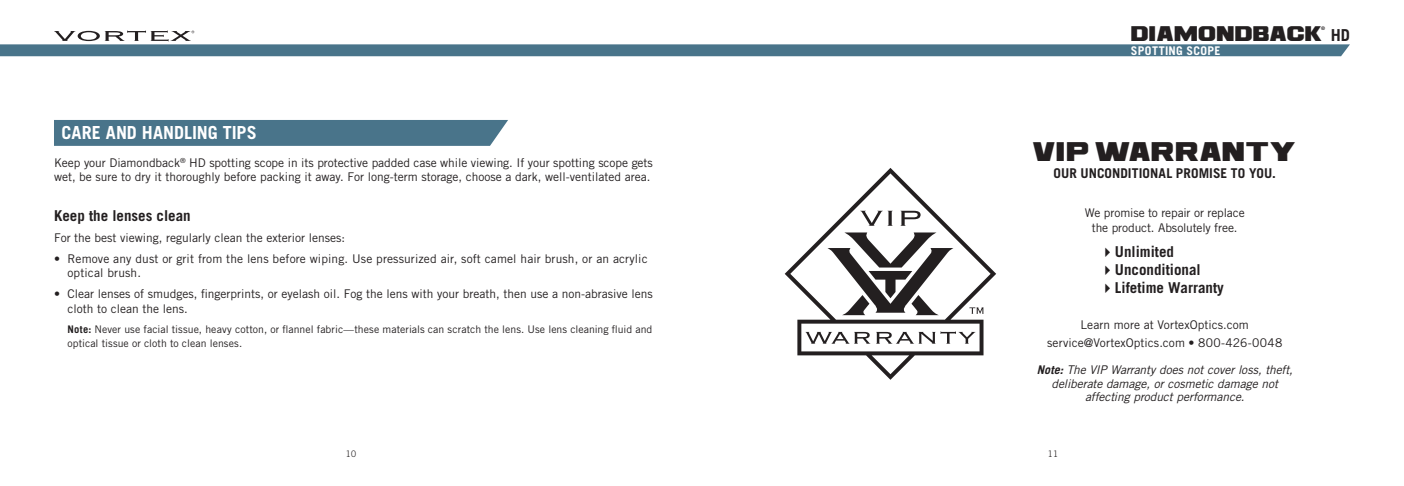
<style>
.page{position:relative;width:1404px;height:486px;background:#fff}
.page>*{position:absolute;margin:0;border:0;box-sizing:border-box;transform-origin:0 0}
.Warranty_Header{font:21px "Ash";letter-spacing:.01em;color:#231f20}
.t1{font:700 18px "Trade Gothic LT Std";letter-spacing:.005em;color:#fff}
.t2{font:16.5px "Ash";letter-spacing:.005em;color:#231f20}
.t3{font:700 16.5px "Trade Gothic LT Std";color:#231f20}
.Subheader{font:700 15px "Trade Gothic LT Std";color:#231f20}
.Warranty_Subheader{font:700 13.5px "Trade Gothic LT Std";letter-spacing:.005em;color:#231f20}
.Body{font:12px/14.4px "Trade Gothic LT Std";color:#231f20}
.Caption_Note{font:italic 12px/13.5px "Trade Gothic LT Std";letter-spacing:-.005em;color:#231f20;text-align:center}
.t4{font:700 12px "Trade Gothic LT Std";letter-spacing:.03em;color:#fff}
.Caption_Note-2{font:10.5px/13.5px "Trade Gothic LT Std";letter-spacing:.005em;color:#231f20}
.t5{font:300 9px "Trade Gothic LT Std";color:#231f20}
.t6{font:4.95px "Trade Gothic LT Std Bd Cn 20";color:#231f20}
.s1{font-weight:700}
</style>
<div class="page">
<svg style="left:0;top:31px;width:1350px;height:25px"></svg>
<div style="left:54px;top:120px;width:454px;height:26px;background:#49748a"></div>
<svg style="left:785px;top:168px;width:211px;height:212px"></svg>
<h3 class="t2" style="left:1131px;top:25px;width:193px">DIAMONDBACK</h3>
<p class="t6" style="left:1321px;top:25px;width:5px">®</p>
<h3 class="t3" style="left:1331px;top:25px;width:21px">HD</h3>
<p class="t1" style="left:62px;top:122px;width:197px">CARE AND HANDLING TIPS</p>
<p class="Body" style="left:54px;top:155px;width:600px">Keep your Diamondback<sup>®</sup> HD spotting scope in its protective padded case while viewing. If your spotting scope gets wet, be sure to dry it thoroughly before packing it away. For long-term storage, choose a dark, well-ventilated area.</p>
<p class="Subheader" style="left:54px;top:206px;width:138px">Keep the lenses clean</p>
<p class="Body" style="left:54px;top:230px;width:293px">For the best viewing, regularly clean the exterior lenses:</p>
<p class="Body" style="left:68px;top:251px;width:582px;text-indent:-14px">• Remove any dust or grit from the lens before wiping. Use pressurized air, soft camel hair brush, or an acrylic optical brush.</p>
<p class="Body" style="left:68px;top:287px;width:587px;text-indent:-14px">• Clear lenses of smudges, fingerprints, or eyelash oil. Fog the lens with your breath, then use a non-abrasive lens cloth to clean the lens.</p>
<p class="Caption_Note-2" style="left:68px;top:322px;width:586px"><span class="s1">Note:</span> Never use facial tissue, heavy cotton, or flannel fabric—these materials can scratch the lens. Use lens cleaning fluid and optical tissue or cloth to clean lenses.</p>
<p class="t4" style="left:1131px;top:43px;width:91px">SPOTTING SCOPE</p>
<p class="Warranty_Header" style="left:1033px;top:140px;width:265px">VIP WARRANTY</p>
<p class="Warranty_Subheader" style="left:1054px;top:165px;width:224px">OUR UNCONDITIONAL PROMISE TO YOU.</p>
<p class="Body" style="left:1085px;top:205px;width:161px;line-height:15px;text-align:center">We promise to repair or replace the product. Absolutely free.</p>
<p class="Subheader" style="left:1100px;top:242px;width:76px">✔Unlimited</p>
<p class="Subheader" style="left:1100px;top:260px;width:102px">✔Unconditional</p>
<p class="Subheader" style="left:1100px;top:278px;width:125px">✔Lifetime Warranty</p>
<p class="Body" style="left:1081px;top:318px;width:170px">Learn more at VortexOptics.com</p>
<p class="Body" style="left:1047px;top:336px;width:237px">service@VortexOptics.com • 800-426-0048</p>
<p class="Caption_Note" style="left:1037px;top:364px;width:258px"><span class="s1">Note:</span> The VIP Warranty does not cover loss, theft, deliberate damage, or cosmetic damage not affecting product performance.</p>
<p class="t5" style="left:346px;top:448px;width:12px">10</p>
<p class="t5" style="left:1048px;top:448px;width:12px">11</p>
</div>
